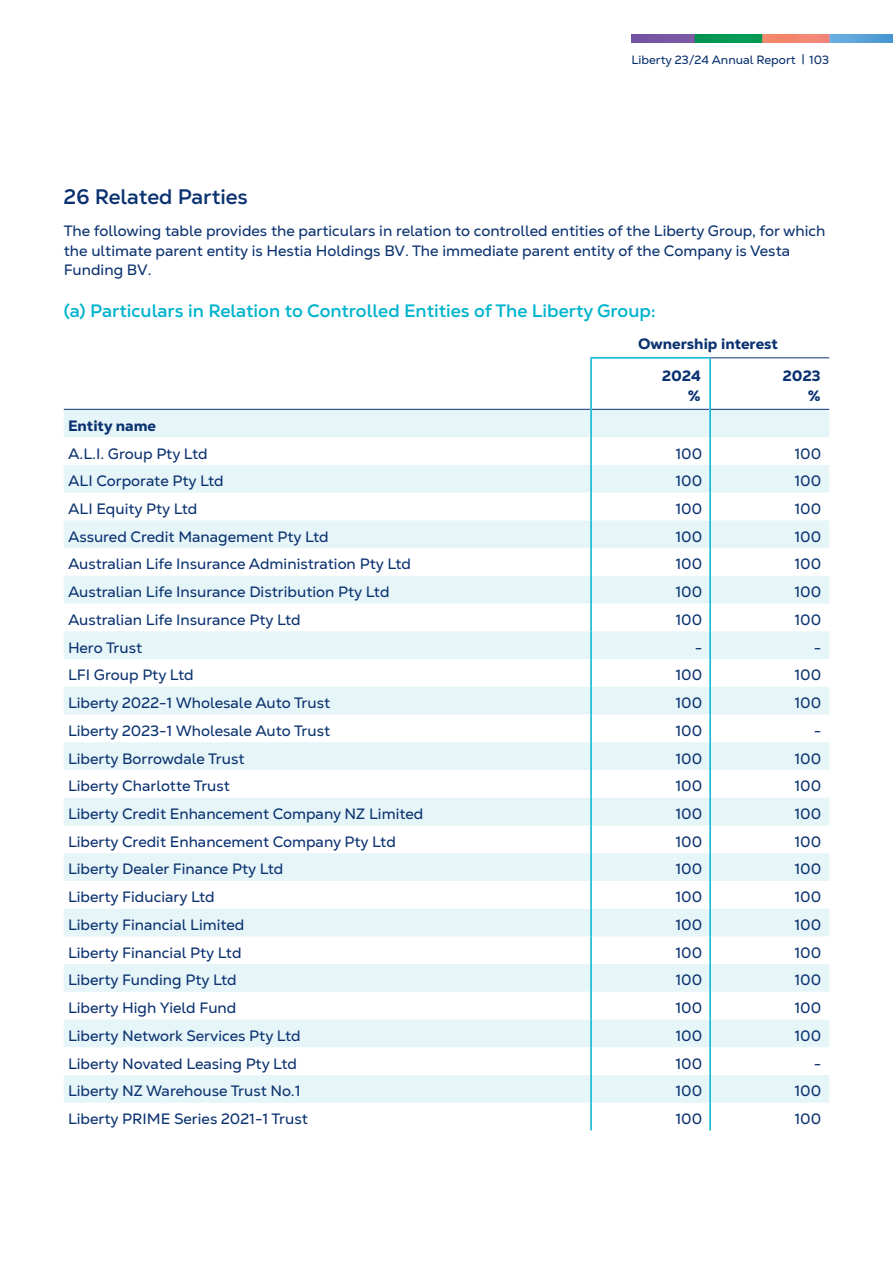
<style>
.page{position:relative;width:893px;height:1263px;background:#fff}
.page>*{position:absolute;margin:0;border:0;box-sizing:border-box;transform-origin:0 0}
.t1{font:700 21px "Nexa Text";color:#0b3270}
.t2{font:700 18px "Nexa Text";color:#00b4cd}
.t3{font:15px/19.5px "Nexa Text";color:#0b3270}
.t4{font:800 15px/32px "Nexa Text";color:#0b3270}
.t5{font:12px "Nexa Text";color:#0b3270}
</style>
<div class="page">
<img style="left:631px;top:34px;width:262px;height:8px">
<svg style="left:64px;top:410px;width:765px;height:693px;fill:#e6f5f8"></svg>
<hr style="left:711px;top:409px;width:118px;height:1px;background:#0b3270">
<hr style="left:64px;top:409px;width:526px;height:1px;background:#0b3270">
<hr style="left:590px;top:357px;width:120px;height:2px;background:#00b4cd">
<hr style="left:590px;top:359px;width:2px;height:50px;background:#00b4cd">
<hr style="left:592px;top:409px;width:117px;height:1px;background:#0b3270">
<hr style="left:709px;top:359px;width:2px;height:50px;background:#00b4cd">
<hr style="left:590px;top:409px;width:2px;height:28px;background:#00b4cd">
<hr style="left:709px;top:409px;width:2px;height:28px;background:#00b4cd">
<hr style="left:590px;top:437px;width:2px;height:28px;background:#00b4cd">
<hr style="left:709px;top:437px;width:2px;height:28px;background:#00b4cd">
<hr style="left:590px;top:465px;width:2px;height:28px;background:#00b4cd">
<hr style="left:709px;top:465px;width:2px;height:28px;background:#00b4cd">
<hr style="left:590px;top:493px;width:2px;height:27px;background:#00b4cd">
<hr style="left:709px;top:493px;width:2px;height:27px;background:#00b4cd">
<hr style="left:590px;top:520px;width:2px;height:28px;background:#00b4cd">
<hr style="left:709px;top:520px;width:2px;height:28px;background:#00b4cd">
<hr style="left:590px;top:548px;width:2px;height:28px;background:#00b4cd">
<hr style="left:709px;top:548px;width:2px;height:28px;background:#00b4cd">
<hr style="left:590px;top:576px;width:2px;height:28px;background:#00b4cd">
<hr style="left:709px;top:576px;width:2px;height:28px;background:#00b4cd">
<hr style="left:590px;top:604px;width:2px;height:27px;background:#00b4cd">
<hr style="left:709px;top:604px;width:2px;height:27px;background:#00b4cd">
<hr style="left:590px;top:631px;width:2px;height:28px;background:#00b4cd">
<hr style="left:709px;top:631px;width:2px;height:28px;background:#00b4cd">
<hr style="left:590px;top:659px;width:2px;height:28px;background:#00b4cd">
<hr style="left:709px;top:659px;width:2px;height:28px;background:#00b4cd">
<hr style="left:590px;top:687px;width:2px;height:27px;background:#00b4cd">
<hr style="left:709px;top:687px;width:2px;height:27px;background:#00b4cd">
<hr style="left:590px;top:714px;width:2px;height:28px;background:#00b4cd">
<hr style="left:709px;top:714px;width:2px;height:28px;background:#00b4cd">
<hr style="left:590px;top:742px;width:2px;height:28px;background:#00b4cd">
<hr style="left:709px;top:742px;width:2px;height:28px;background:#00b4cd">
<hr style="left:590px;top:770px;width:2px;height:28px;background:#00b4cd">
<hr style="left:709px;top:770px;width:2px;height:28px;background:#00b4cd">
<hr style="left:590px;top:798px;width:2px;height:27px;background:#00b4cd">
<hr style="left:709px;top:798px;width:2px;height:27px;background:#00b4cd">
<hr style="left:590px;top:825px;width:2px;height:28px;background:#00b4cd">
<hr style="left:709px;top:825px;width:2px;height:28px;background:#00b4cd">
<hr style="left:590px;top:853px;width:2px;height:28px;background:#00b4cd">
<hr style="left:709px;top:853px;width:2px;height:28px;background:#00b4cd">
<hr style="left:590px;top:881px;width:2px;height:28px;background:#00b4cd">
<hr style="left:709px;top:881px;width:2px;height:28px;background:#00b4cd">
<hr style="left:590px;top:909px;width:2px;height:27px;background:#00b4cd">
<hr style="left:709px;top:909px;width:2px;height:27px;background:#00b4cd">
<hr style="left:590px;top:936px;width:2px;height:28px;background:#00b4cd">
<hr style="left:709px;top:936px;width:2px;height:28px;background:#00b4cd">
<hr style="left:590px;top:964px;width:2px;height:28px;background:#00b4cd">
<hr style="left:709px;top:964px;width:2px;height:28px;background:#00b4cd">
<hr style="left:590px;top:992px;width:2px;height:27px;background:#00b4cd">
<hr style="left:709px;top:992px;width:2px;height:27px;background:#00b4cd">
<hr style="left:590px;top:1019px;width:2px;height:28px;background:#00b4cd">
<hr style="left:709px;top:1019px;width:2px;height:28px;background:#00b4cd">
<hr style="left:590px;top:1047px;width:2px;height:28px;background:#00b4cd">
<hr style="left:709px;top:1047px;width:2px;height:28px;background:#00b4cd">
<hr style="left:590px;top:1075px;width:2px;height:28px;background:#00b4cd">
<hr style="left:709px;top:1075px;width:2px;height:28px;background:#00b4cd">
<hr style="left:590px;top:1103px;width:2px;height:27px;background:#00b4cd">
<hr style="left:709px;top:1103px;width:2px;height:27px;background:#00b4cd">
<hr style="left:710px;top:358px;width:119px;height:1px;background:#0b3270">
<p class="t5" style="left:631px;top:52px;width:199px">Liberty 23/24 Annual Report | 103</p>
<h1 class="t1" style="left:64px;top:183px;width:186px">26 Related Parties</h1>
<p class="t3" style="left:64px;top:221px;width:763px">The following table provides the particulars in relation to controlled entities of the Liberty Group, for which the ultimate parent entity is Hestia Holdings BV. The immediate parent entity of the Company is Vesta<br>Funding BV.</p>
<p class="t2" style="left:64px;top:300px;width:593px">(a) Particulars in Relation to Controlled Entities of The Liberty Group:</p>
<p class="t4" style="left:662px;top:328px;width:117px;text-indent:-24px">Ownership interest<br>2024</p>
<p class="t4" style="left:688px;top:379px;width:14px">%</p>
<p class="t4" style="left:783px;top:366px;width:39px;line-height:19.5px;text-align:right">2023 %</p>
<p class="t4" style="left:68px;top:410px;width:90px">Entity name</p>
<p class="t3" style="left:68px;top:443px;width:141px">A.L.I. Group Pty Ltd</p>
<p class="t3" style="left:675px;top:443px;width:29px">100</p>
<p class="t3" style="left:794px;top:443px;width:29px">100</p>
<p class="t3" style="left:68px;top:471px;width:157px">ALI Corporate Pty Ltd</p>
<p class="t3" style="left:675px;top:471px;width:29px">100</p>
<p class="t3" style="left:794px;top:471px;width:29px">100</p>
<p class="t3" style="left:68px;top:499px;width:131px">ALI Equity Pty Ltd</p>
<p class="t3" style="left:675px;top:499px;width:29px">100</p>
<p class="t3" style="left:794px;top:499px;width:29px">100</p>
<p class="t3" style="left:68px;top:527px;width:262px">Assured Credit Management Pty Ltd</p>
<p class="t3" style="left:675px;top:527px;width:29px">100</p>
<p class="t3" style="left:794px;top:527px;width:29px">100</p>
<p class="t3" style="left:68px;top:554px;width:345px">Australian Life Insurance Administration Pty Ltd</p>
<p class="t3" style="left:675px;top:554px;width:29px">100</p>
<p class="t3" style="left:794px;top:554px;width:29px">100</p>
<p class="t3" style="left:68px;top:582px;width:323px">Australian Life Insurance Distribution Pty Ltd</p>
<p class="t3" style="left:675px;top:582px;width:29px">100</p>
<p class="t3" style="left:794px;top:582px;width:29px">100</p>
<p class="t3" style="left:68px;top:610px;width:234px">Australian Life Insurance Pty Ltd</p>
<p class="t3" style="left:675px;top:610px;width:29px">100</p>
<p class="t3" style="left:794px;top:610px;width:29px">100</p>
<p class="t3" style="left:68px;top:637px;width:76px">Hero Trust</p>
<p class="t3" style="left:695px;top:637px;width:9px">-</p>
<p class="t3" style="left:814px;top:637px;width:9px">-</p>
<p class="t3" style="left:68px;top:665px;width:127px">LFI Group Pty Ltd</p>
<p class="t3" style="left:675px;top:665px;width:29px">100</p>
<p class="t3" style="left:794px;top:665px;width:29px">100</p>
<p class="t3" style="left:68px;top:693px;width:264px">Liberty 2022-1 Wholesale Auto Trust</p>
<p class="t3" style="left:675px;top:693px;width:29px">100</p>
<p class="t3" style="left:794px;top:693px;width:29px">100</p>
<p class="t3" style="left:68px;top:721px;width:264px">Liberty 2023-1 Wholesale Auto Trust</p>
<p class="t3" style="left:675px;top:721px;width:29px">100</p>
<p class="t3" style="left:814px;top:721px;width:9px">-</p>
<p class="t3" style="left:68px;top:748px;width:178px">Liberty Borrowdale Trust</p>
<p class="t3" style="left:675px;top:748px;width:29px">100</p>
<p class="t3" style="left:794px;top:748px;width:29px">100</p>
<p class="t3" style="left:68px;top:776px;width:163px">Liberty Charlotte Trust</p>
<p class="t3" style="left:675px;top:776px;width:29px">100</p>
<p class="t3" style="left:794px;top:776px;width:29px">100</p>
<p class="t3" style="left:68px;top:804px;width:357px">Liberty Credit Enhancement Company NZ Limited</p>
<p class="t3" style="left:675px;top:804px;width:29px">100</p>
<p class="t3" style="left:794px;top:804px;width:29px">100</p>
<p class="t3" style="left:68px;top:832px;width:329px">Liberty Credit Enhancement Company Pty Ltd</p>
<p class="t3" style="left:675px;top:832px;width:29px">100</p>
<p class="t3" style="left:794px;top:832px;width:29px">100</p>
<p class="t3" style="left:68px;top:859px;width:217px">Liberty Dealer Finance Pty Ltd</p>
<p class="t3" style="left:675px;top:859px;width:29px">100</p>
<p class="t3" style="left:794px;top:859px;width:29px">100</p>
<p class="t3" style="left:68px;top:887px;width:148px">Liberty Fiduciary Ltd</p>
<p class="t3" style="left:675px;top:887px;width:29px">100</p>
<p class="t3" style="left:794px;top:887px;width:29px">100</p>
<p class="t3" style="left:68px;top:915px;width:178px">Liberty Financial Limited</p>
<p class="t3" style="left:675px;top:915px;width:29px">100</p>
<p class="t3" style="left:794px;top:915px;width:29px">100</p>
<p class="t3" style="left:68px;top:942px;width:175px">Liberty Financial Pty Ltd</p>
<p class="t3" style="left:675px;top:942px;width:29px">100</p>
<p class="t3" style="left:794px;top:942px;width:29px">100</p>
<p class="t3" style="left:68px;top:970px;width:170px">Liberty Funding Pty Ltd</p>
<p class="t3" style="left:675px;top:970px;width:29px">100</p>
<p class="t3" style="left:794px;top:970px;width:29px">100</p>
<p class="t3" style="left:68px;top:998px;width:170px">Liberty High Yield Fund</p>
<p class="t3" style="left:675px;top:998px;width:29px">100</p>
<p class="t3" style="left:794px;top:998px;width:29px">100</p>
<p class="t3" style="left:68px;top:1026px;width:234px">Liberty Network Services Pty Ltd</p>
<p class="t3" style="left:675px;top:1026px;width:29px">100</p>
<p class="t3" style="left:794px;top:1026px;width:29px">100</p>
<p class="t3" style="left:68px;top:1053px;width:230px">Liberty Novated Leasing Pty Ltd</p>
<p class="t3" style="left:675px;top:1053px;width:29px">100</p>
<p class="t3" style="left:814px;top:1053px;width:9px">-</p>
<p class="t3" style="left:68px;top:1081px;width:234px">Liberty NZ Warehouse Trust No.1</p>
<p class="t3" style="left:675px;top:1081px;width:29px">100</p>
<p class="t3" style="left:794px;top:1081px;width:29px">100</p>
<p class="t3" style="left:68px;top:1109px;width:241px">Liberty PRIME Series 2021-1 Trust</p>
<p class="t3" style="left:675px;top:1109px;width:29px">100</p>
<p class="t3" style="left:794px;top:1109px;width:29px">100</p>
</div>
